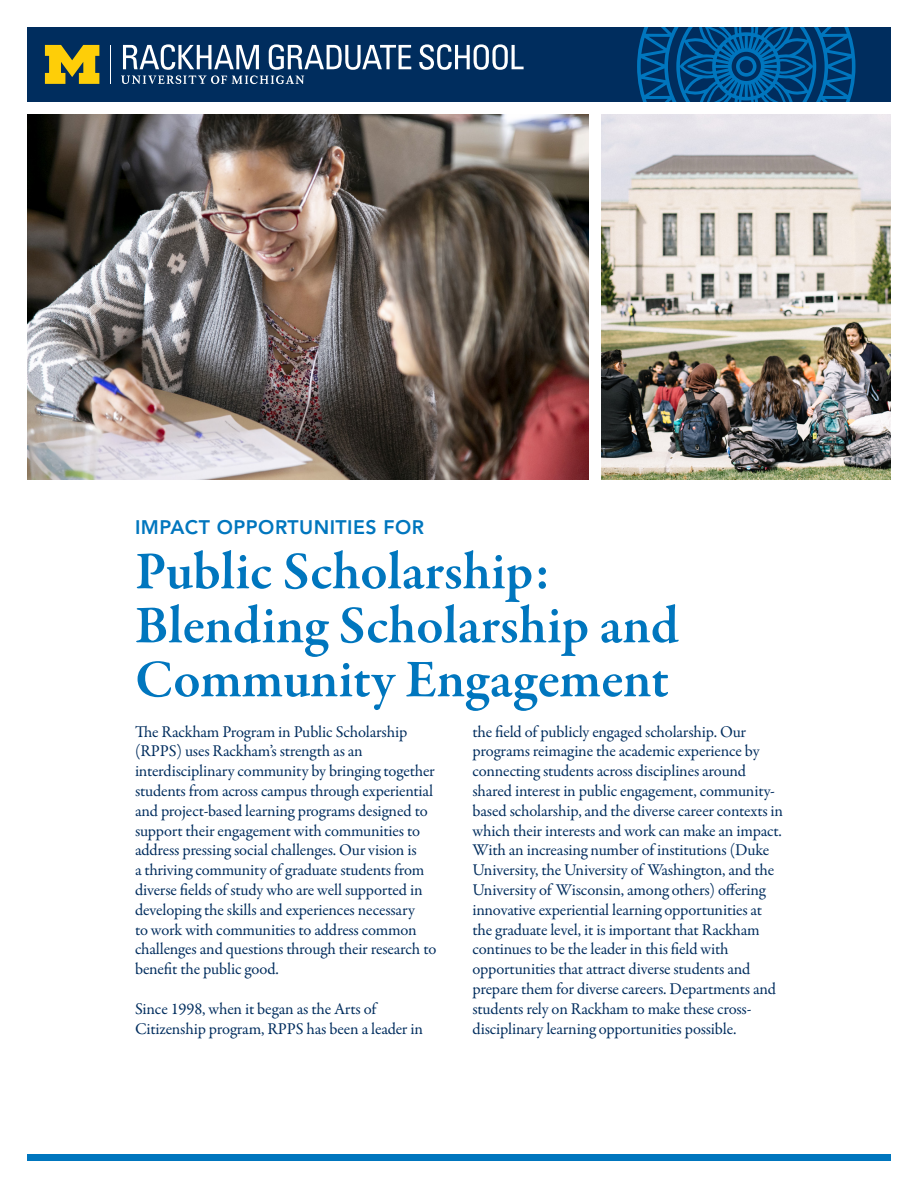
<style>
.page{position:relative;width:918px;height:1188px;background:#fff}
.page>*{position:absolute;margin:0;border:0;box-sizing:border-box;transform-origin:0 0}
.t1{font:600 54px/54px "Garamond Premr Pro";color:#0076be}
.t2{font:800 19.5px "Avenir LT Std";letter-spacing:.025em;color:#0076be}
.t3{font:16.5px/19.8px "Garamond Premr Pro";letter-spacing:-.01em;color:#002d5e}
</style>
<div class="page">
<img style="left:27px;top:114px;width:562px;height:366px">
<img style="left:602px;top:114px;width:289px;height:366px">
<div style="left:27px;top:27px;width:864px;height:75px;background:#002d5e"></div>
<svg style="left:419px;top:44px;width:105px;height:26px"></svg>
<hr style="left:110px;top:45px;width:1px;height:39px;background:#fff">
<svg style="left:45px;top:45px;width:54px;height:39px"></svg>
<svg style="left:121px;top:44px;width:290px;height:40px"></svg>
<div style="left:27px;top:1155px;width:864px;height:6px;background:#0076be"></div>
<svg style="left:637px;top:27px;width:218px;height:75px"></svg>
<p class="t2" style="left:135px;top:516px;width:291px">IMPACT OPPORTUNITIES FOR</p>
<p class="t1" style="left:135px;top:545px;width:545px">Public Scholarship:<br>Blending Scholarship and<br>Community Engagement</p>
<p class="t3" style="left:135px;top:722px;width:303px">The Rackham Program in Public Scholarship (RPPS) uses Rackham’s strength as an interdisciplinary community by bringing together students from across campus through experiential and project-based learning programs designed to support their engagement with communities to address pressing social challenges. Our vision is<br>a thriving community of graduate students from diverse fields of study who are well supported in developing the skills and experiences necessary<br>to work with communities to address common challenges and questions through their research to benefit the public good.</p>
<p class="t3" style="left:135px;top:999px;width:290px">Since 1998, when it began as the Arts of<br>Citizenship program, RPPS has been a leader in</p>
<p class="t3" style="left:472px;top:722px;width:312px">the field of publicly engaged scholarship. Our programs reimagine the academic experience by connecting students across disciplines around shared interest in public engagement, community&shy;based scholarship, and the diverse career contexts in which their interests and work can make an impact.<br>With an increasing number of institutions (Duke University, the University of Washington, and the University of Wisconsin, among others) offering innovative experiential learning opportunities at the graduate level, it is important that Rackham continues to be the leader in this field with opportunities that attract diverse students and prepare them for diverse careers. Departments and students rely on Rackham to make these cross&shy;disciplinary learning opportunities possible.</p>
</div>
